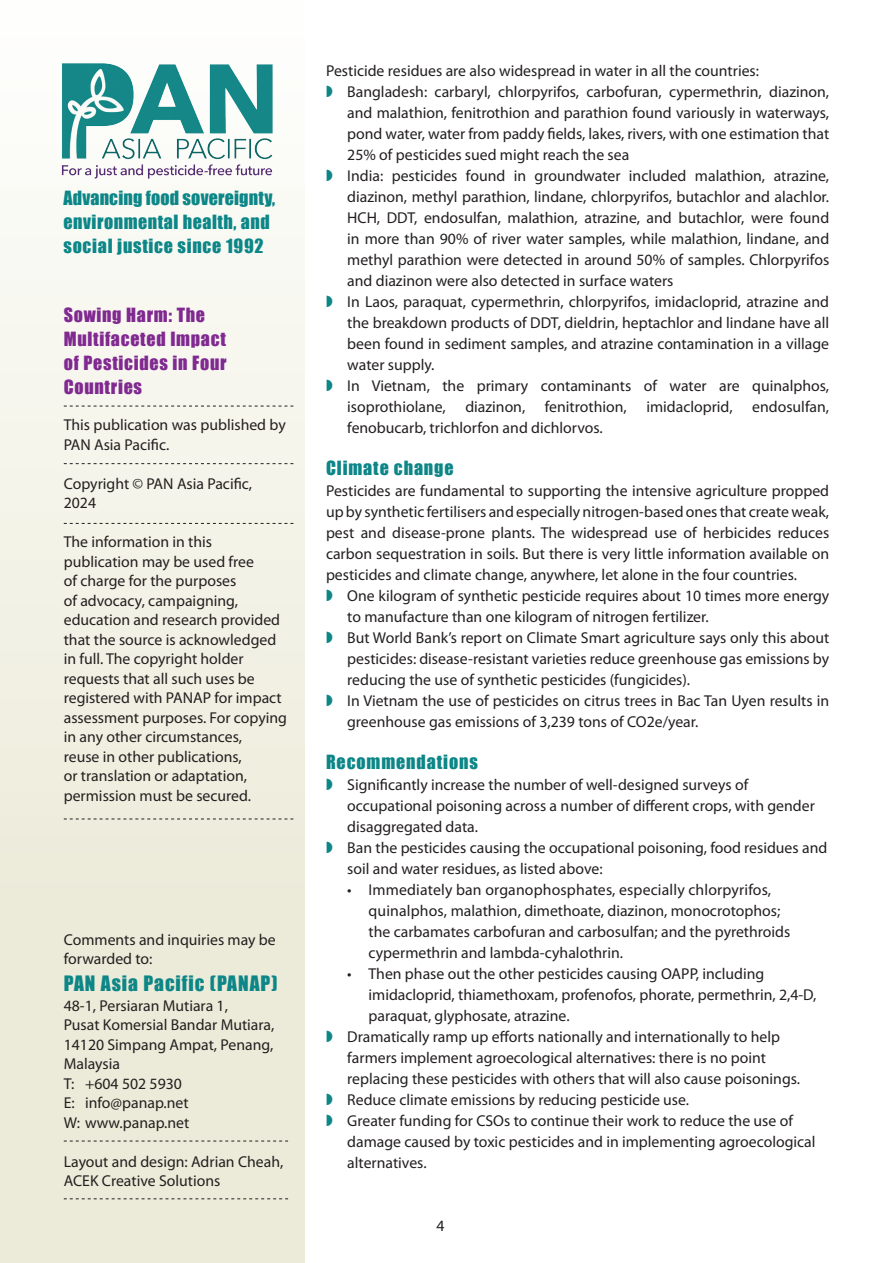
<style>
.page{position:relative;width:893px;height:1263px;background:#fff}
.page>*{position:absolute;margin:0;border:0;box-sizing:border-box;transform-origin:0 0}
.t1{font:19.5px "Impact";letter-spacing:.05em;color:#0d8687}
.heading_2{font:18px/24px "Impact";letter-spacing:.04em;color:#0d8687}
.t2{font:18px/24px "Impact";letter-spacing:.04em;color:#802990}
.Default{font:15.75px/21px "Myriad Pro";color:#231f20}
</style>
<div class="page">
<div style="left:0;top:0;width:305px;height:1263px;background:linear-gradient(to bottom,#fdfdfb,#e8e7d2)"></div>
<img style="left:35px;top:51px;width:265px;height:139px">
<svg style="left:64px;top:1141px;width:224px;height:1px"></svg>
<svg style="left:64px;top:406px;width:229px;height:1px"></svg>
<svg style="left:64px;top:523px;width:229px;height:1px"></svg>
<svg style="left:64px;top:819px;width:229px;height:1px"></svg>
<svg style="left:64px;top:1198px;width:224px;height:1px"></svg>
<svg style="left:64px;top:463px;width:229px;height:1px"></svg>
<p class="heading_2" style="left:64px;top:186px;width:213px">Advancing food sovereignty, environmental health, and social justice since 1992</p>
<p class="t2" style="left:64px;top:303px;width:164px">Sowing Harm: The<br>Multifaceted Impact of Pesticides in Four<br>Countries</p>
<p class="Default" style="left:64px;top:415px;width:223px;line-height:19.5px">This publication was published by<br>PAN Asia Pacific.</p>
<p class="Default" style="left:64px;top:473px;width:190px;line-height:19.5px">Copyright © PAN Asia Pacific,<br>2024</p>
<p class="Default" style="left:64px;top:532px;width:225px;line-height:19.5px">The information in this publication may be used free<br>of charge for the purposes<br>of advocacy, campaigning, education and research provided that the source is acknowledged in full. The copyright holder requests that all such uses be registered with PANAP for impact assessment purposes. For copying in any other circumstances,<br>reuse in other publications,<br>or translation or adaptation, permission must be secured.</p>
<p class="Default" style="left:64px;top:929px;width:214px;line-height:19.5px">Comments and inquiries may be forwarded to:</p>
<p class="t1" style="left:64px;top:968px;width:215px">PAN Asia Pacific (PANAP)</p>
<p class="Default" style="left:64px;top:995px;width:212px;line-height:19.5px">48-1, Persiaran Mutiara 1,<br>Pusat Komersial Bandar Mutiara,</p>
<p class="Default" style="left:64px;top:1034px;width:211px;line-height:19.5px">14120 Simpang Ampat, Penang,<br>Malaysia</p>
<p class="Default" style="left:64px;top:1073px;width:120px">T: +604 502 5930</p>
<p class="Default" style="left:64px;top:1092px;width:126px">E: info@panap.net</p>
<p class="Default" style="left:64px;top:1112px;width:127px">W: www.panap.net</p>
<p class="Default" style="left:64px;top:1151px;width:221px;line-height:19.5px">Layout and design: Adrian Cheah,<br>ACEK Creative Solutions</p>
<p class="Default" style="left:326px;top:60px;width:435px">Pesticide residues are also widespread in water in all the countries:</p>
<p class="Default" style="left:347px;top:81px;width:483px;text-align:justify">Bangladesh: carbaryl, chlorpyrifos, carbofuran, cypermethrin, diazinon, and malathion, fenitrothion and parathion found variously in waterways, pond water, water from paddy fields, lakes, rivers, with one estimation that 25% of pesticides sued might reach the sea</p>
<p class="Default" style="left:347px;top:165px;width:483px;text-align:justify">India: pesticides found in groundwater included malathion, atrazine, diazinon, methyl parathion, lindane, chlorpyrifos, butachlor and alachlor.<br>HCH, DDT, endosulfan, malathion, atrazine, and butachlor, were found in more than 90% of river water samples, while malathion, lindane, and methyl parathion were detected in around 50% of samples. Chlorpyrifos and diazinon were also detected in surface waters</p>
<p class="Default" style="left:347px;top:291px;width:483px;text-align:justify">In Laos, paraquat, cypermethrin, chlorpyrifos, imidacloprid, atrazine and the breakdown products of DDT, dieldrin, heptachlor and lindane have all been found in sediment samples, and atrazine contamination in a village water supply.</p>
<p class="Default" style="left:347px;top:375px;width:483px;text-align:justify">In Vietnam, the primary contaminants of water are quinalphos, isoprothiolane, diazinon, fenitrothion, imidacloprid, endosulfan, fenobucarb, trichlorfon and dichlorvos.</p>
<p class="heading_2" style="left:326px;top:455px;width:129px">Climate change</p>
<p class="Default" style="left:326px;top:480px;width:505px;text-align:justify">Pesticides are fundamental to supporting the intensive agriculture propped up by synthetic fertilisers and especially nitrogen-based ones that create weak, pest and disease-prone plants. The widespread use of herbicides reduces carbon sequestration in soils. But there is very little information available on pesticides and climate change, anywhere, let alone in the four countries.</p>
<p class="Default" style="left:347px;top:585px;width:483px">One kilogram of synthetic pesticide requires about 10 times more energy to manufacture than one kilogram of nitrogen fertilizer.</p>
<p class="Default" style="left:347px;top:627px;width:483px;text-align:justify">But World Bank’s report on Climate Smart agriculture says only this about pesticides: disease-resistant varieties reduce greenhouse gas emissions by reducing the use of synthetic pesticides (fungicides).</p>
<p class="Default" style="left:347px;top:690px;width:483px">In Vietnam the use of pesticides on citrus trees in Bac Tan Uyen results in greenhouse gas emissions of 3,239 tons of CO2e/year.</p>
<p class="heading_2" style="left:326px;top:749px;width:153px">Recommendations</p>
<p class="Default" style="left:347px;top:774px;width:469px">Significantly increase the number of well-designed surveys of occupational poisoning across a number of different crops, with gender disaggregated data.</p>
<p class="Default" style="left:347px;top:837px;width:482px">Ban the pesticides causing the occupational poisoning, food residues and soil and water residues, as listed above:</p>
<p class="Default" style="left:369px;top:879px;width:423px;text-indent:-21px">• Immediately ban organophosphates, especially chlorpyrifos, quinalphos, malathion, dimethoate, diazinon, monocrotophos; the carbamates carbofuran and carbosulfan; and the pyrethroids cypermethrin and lambda-cyhalothrin.</p>
<p class="Default" style="left:369px;top:963px;width:449px;text-indent:-21px">• Then phase out the other pesticides causing OAPP, including imidacloprid, thiamethoxam, profenofos, phorate, permethrin, 2,4-D, paraquat, glyphosate, atrazine.</p>
<p class="Default" style="left:347px;top:1026px;width:454px">Dramatically ramp up efforts nationally and internationally to help farmers implement agroecological alternatives: there is no point replacing these pesticides with others that will also cause poisonings.</p>
<p class="Default" style="left:347px;top:1089px;width:343px">Reduce climate emissions by reducing pesticide use.</p>
<p class="Default" style="left:347px;top:1110px;width:470px">Greater funding for CSOs to continue their work to reduce the use of damage caused by toxic pesticides and in implementing agroecological alternatives.</p>
<p class="Default" style="left:436px;top:1214px;width:10px">4</p>
</div>
